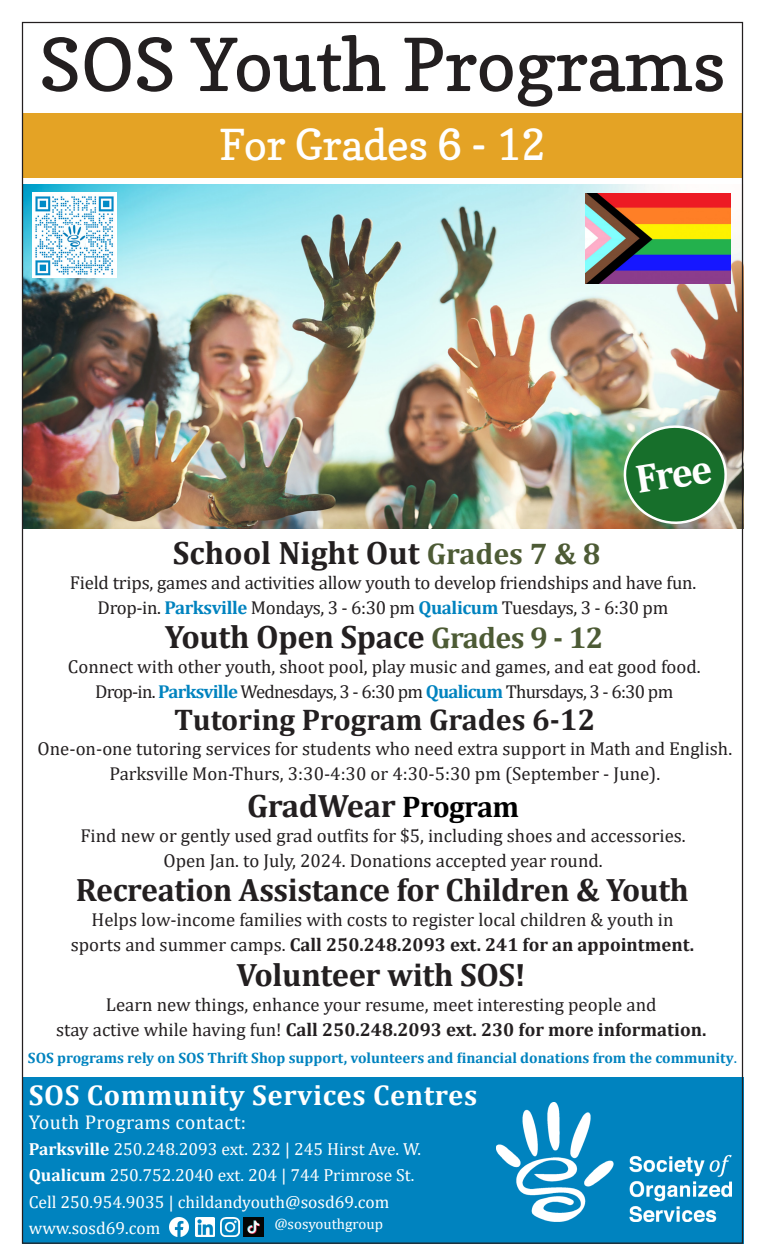
<style>
.page{position:relative;width:765px;height:1260px;background:#fff}
.page>*{position:absolute;margin:0;border:0;box-sizing:border-box;transform-origin:0 0}
.t1{font:72.5px "Copse";color:#231f20}
.t2{font:42.5px "Copse";color:#fff}
.t3{font:700 40px "Cambria";color:#fff}
.t4{font:700 32.5px "Cambria";letter-spacing:-.01em;color:#231f20}
.t5{font:700 30px "Cambria";color:#231f20}
.t6{font:700 28.75px "Cambria";letter-spacing:.02em;color:#fff}
.t7{font:20px "Cambria";letter-spacing:.02em;color:#fff}
.t8{font:18.75px/25px "Cambria";color:#231f20;text-align:center}
.t9{font:18.75px "Cambria";letter-spacing:-.04em;color:#231f20}
.t10{font:18.75px "Cambria";letter-spacing:-.02em;color:#231f20}
.t11{font:17.5px "Cambria";color:#fff}
.t12{font:700 15px "Cambria";color:#0083bf}
.t13{font:15px "Cambria";color:#fff}
.s1{font-size:30px;color:#4d5b35}
.s2{font-weight:700;color:#0083bf}
.s3{font-size:30px;color:#000}
.s4{font-weight:700}
.s5{font-weight:400;font-size:16.25px}
</style>
<div class="page">
<div style="left:22px;top:1078px;width:722px;height:166px;background:#0083bf"></div>
<img style="left:496px;top:1102px;width:236px;height:119px">
<img style="left:24px;top:185px;width:720px;height:344px">
<div style="left:22px;top:113px;width:720px;height:65px;background:#e4a325"></div>
<img style="left:169px;top:1217px;width:20px;height:19px">
<img style="left:195px;top:1218px;width:19px;height:18px">
<img style="left:221px;top:1218px;width:18px;height:18px">
<img style="left:244px;top:1218px;width:19px;height:18px">
<img style="left:615px;top:417px;width:121px;height:112px">
<img style="left:32px;top:193px;width:84px;height:84px">
<img style="left:585px;top:193px;width:145px;height:90px">
<p class="t1" style="left:39px;top:20px;width:688px">SOS Youth Programs</p>
<p class="t2" style="left:219px;top:119px;width:328px">For Grades 6 - 12</p>
<p class="t3" style="left:632px;top:452px;width:78px;rotate:-9deg">Free</p>
<p class="t4" style="left:173px;top:530px;width:429px">School Night Out <span class="s1">Grades 7 &amp; 8</span></p>
<p class="t8" style="left:70px;top:570px;width:628px">Field trips, games and activities allow youth to develop friendships and have fun.</p>
<p class="t10" style="left:98px;top:596px;width:572px">Drop-in. <span class="s2">Parksville</span> Mondays, 3 - 6:30 pm <span class="s2">Qualicum</span> Tuesdays, 3 - 6:30 pm</p>
<p class="t4" style="left:165px;top:614px;width:440px">Youth Open Space <span class="s1">Grades 9 - 12</span></p>
<p class="t8" style="left:68px;top:654px;width:634px">Connect with other youth, shoot pool, play music and games, and eat good food.</p>
<p class="t9" style="left:95px;top:680px;width:580px">Drop-in. <span class="s2">Parksville</span> Wednesdays, 3 - 6:30 pm <span class="s2">Qualicum</span> Thursdays, 3 - 6:30 pm</p>
<p class="t5" style="left:174px;top:699px;width:423px">Tutoring Program Grades 6-12</p>
<p class="t8" style="left:38px;top:736px;width:696px">One-on-one tutoring services for students who need extra support in Math and English.</p>
<p class="t8" style="left:109px;top:761px;width:552px">Parksville Mon-Thurs, 3:30-4:30 or 4:30-5:30 pm (September - June).</p>
<p class="t4" style="left:247px;top:783px;width:274px">GradWear <span class="s3">Program</span></p>
<p class="t8" style="left:81px;top:823px;width:607px">Find new or gently used grad outfits for $5, including shoes and accessories.<br>Open Jan. to July, 2024. Donations accepted year round.</p>
<p class="t4" style="left:76px;top:867px;width:615px">Recreation Assistance for Children &amp; Youth</p>
<p class="t8" style="left:71px;top:907px;width:625px">Helps low-income families with costs to register local children &amp; youth in sports and summer camps. <span class="s4">Call 250.248.2093 ext. 241 for an appointment.</span></p>
<p class="t4" style="left:237px;top:952px;width:291px">Volunteer with SOS!</p>
<p class="t8" style="left:56px;top:992px;width:652px">Learn new things, enhance your resume, meet interesting people and<br>stay active while having fun! <span class="s4">Call 250.248.2093 ext. 230 for more information.</span></p>
<p class="t12" style="left:28px;top:1047px;width:711px">SOS programs rely on SOS Thrift Shop support, volunteers and financial donations from the community<span class="s5">.</span></p>
<p class="t6" style="left:29px;top:1075px;width:450px">SOS Community Services Centres</p>
<p class="t7" style="left:29px;top:1110px;width:219px">Youth Programs contact:</p>
<p class="t11" style="left:29px;top:1139px;width:394px"><span class="s4">Parksville</span> 250.248.2093 ext. 232 | 245 Hirst Ave. W.</p>
<p class="t11" style="left:29px;top:1165px;width:387px"><span class="s4">Qualicum</span> 250.752.2040 ext. 204 | 744 Primrose St.</p>
<p class="t11" style="left:29px;top:1191px;width:362px">Cell 250.954.9035 | childandyouth@sosd69.com</p>
<p class="t11" style="left:29px;top:1217px;width:133px">www.sosd69.com</p>
<p class="t13" style="left:274px;top:1215px;width:110px">@sosyouthgroup</p>
</div>
